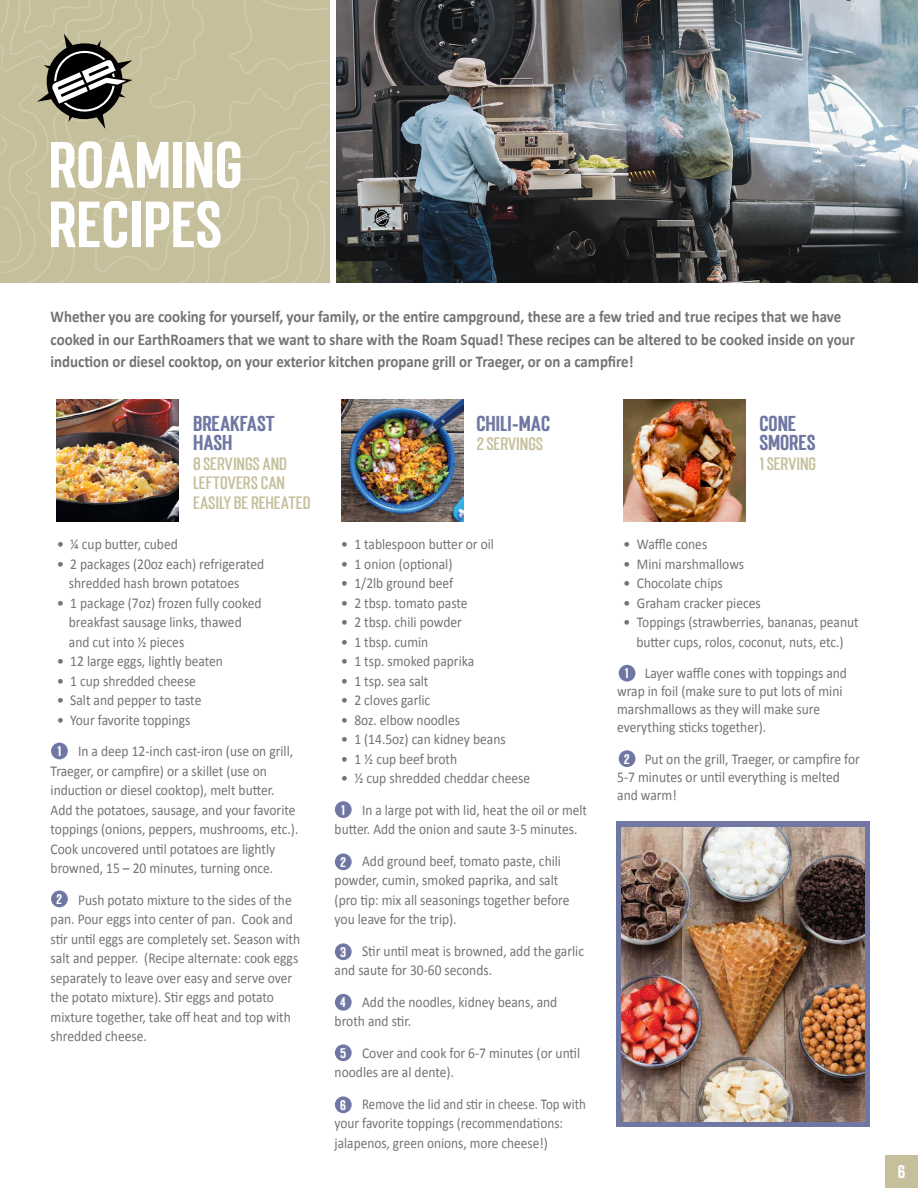
<style>
.page{position:relative;width:918px;height:1188px;background:#fff}
.page>*{position:absolute;margin:0;border:0;box-sizing:border-box;transform-origin:0 0}
.t1{font:700 54.3px/59.6px "Mostin";letter-spacing:-.01em;color:#fff}
.t2{font:700 18px/19.5px "Mostin";letter-spacing:-.01em;color:#6f77a2}
.t3{font:700 16.5px/22.5px "Calibri";color:#737373;scale:.9 1}
.t4{font:700 15.3px "Mostin";color:#fff;scale:.94 1}
.t5{font:15px/19.5px "Calibri";color:#737373;scale:.9 1}
.t6{font:15px/19.5px "Calibri";color:#737373}
.t7{font:15px/19.5px "Calibri";color:#737373;scale:.86 1}
.t8{font:15px/31.5px "Calibri";color:#737373;scale:.89 1}
.t9{font:500 15px/19.5px "Mostin";letter-spacing:-.01em;color:#c5bf9c}
.t10{font:700 11.7px "Mostin";color:#fff}
</style>
<div class="page">
<img style="left:336px;top:0;width:582px;height:283px">
<svg style="left:2px;top:0;width:328px;height:283px;background:#bfb998"></svg>
<div style="left:51px;top:743px;width:17px;height:16px;background:#6f77a2;border-radius:50%"></div>
<div style="left:335px;top:801px;width:17px;height:17px;background:#6f77a2;border-radius:50%"></div>
<div style="left:619px;top:665px;width:16px;height:17px;background:#6f77a2;border-radius:50%"></div>
<div style="left:619px;top:750px;width:16px;height:17px;background:#6f77a2;border-radius:50%"></div>
<div style="left:335px;top:853px;width:17px;height:17px;background:#6f77a2;border-radius:50%"></div>
<div style="left:335px;top:943px;width:17px;height:17px;background:#6f77a2;border-radius:50%"></div>
<div style="left:335px;top:1096px;width:17px;height:17px;background:#6f77a2;border-radius:50%"></div>
<div style="left:335px;top:1044px;width:17px;height:17px;background:#6f77a2;border-radius:50%"></div>
<div style="left:335px;top:994px;width:17px;height:17px;background:#6f77a2;border-radius:50%"></div>
<div style="left:51px;top:891px;width:17px;height:16px;background:#6f77a2;border-radius:50%"></div>
<svg style="left:616px;top:821px;width:254px;height:306px;background:#74779b"></svg>
<img style="left:622px;top:827px;width:242px;height:294px">
<img style="left:624px;top:400px;width:121px;height:121px">
<img style="left:342px;top:400px;width:122px;height:121px">
<img style="left:57px;top:400px;width:122px;height:121px">
<div style="left:886px;top:1156px;width:32px;height:32px;background:#c5bf9c"></div>
<h1 class="t1" style="left:48px;top:132px;width:196px">ROAMING<br>RECIPES</h1>
<p class="t3" style="left:51px;top:306px;width:895px">Whether you are cooking for yourself, your family, or the entire campground, these are a few tried and true recipes that we have cooked in our EarthRoamers that we want to share with the Roam Squad! These recipes can be altered to be cooked inside on your induction or diesel cooktop, on your exterior kitchen propane grill or Traeger, or on a campfire!</p>
<p class="t2" style="left:193px;top:412px;width:83px">BREAKFAST<br>HASH</p>
<p class="t9" style="left:193px;top:453px;width:119px">8 SERVINGS AND<br>LEFTOVERS CAN<br>EASILY BE REHEATED</p>
<p class="t6" style="left:57px;top:534px;width:123px">• ¼ cup butter, cubed</p>
<p class="t6" style="left:69px;top:554px;width:197px;text-indent:-12px">• 2 packages (20oz each) refrigerated shredded hash brown potatoes</p>
<p class="t6" style="left:69px;top:593px;width:194px;text-indent:-12px">• 1 package (7oz) frozen fully cooked breakfast sausage links, thawed and cut into ½ pieces</p>
<p class="t6" style="left:57px;top:651px;width:168px">• 12 large eggs, lightly beaten</p>
<p class="t6" style="left:57px;top:671px;width:141px">• 1 cup shredded cheese</p>
<p class="t6" style="left:57px;top:690px;width:146px">• Salt and pepper to taste</p>
<p class="t6" style="left:78px;top:704px;width:217px;line-height:31.5px;text-indent:-21px">• Your favorite toppings<br>In a deep 12-inch cast-iron (use on grill,</p>
<p class="t5" style="left:51px;top:761px;width:277px">Traeger, or campfire) or a skillet (use on induction or diesel cooktop), melt butter.<br>Add the potatoes, sausage, and your favorite toppings (onions, peppers, mushrooms, etc.).<br>Cook uncovered until potatoes are lightly browned, 15 – 20 minutes, turning once.</p>
<p class="t5" style="left:51px;top:890px;width:279px;text-indent:27px">Push potato mixture to the sides of the pan. Pour eggs into center of pan. Cook and stir until eggs are completely set. Season with salt and pepper. (Recipe alternate: cook eggs separately to leave over easy and serve over the potato mixture). Stir eggs and potato mixture together, take off heat and top with shredded cheese.</p>
<p class="t10" style="left:57px;top:743px;width:5px">1</p>
<p class="t10" style="left:56px;top:891px;width:8px">2</p>
<p class="t2" style="left:476px;top:412px;width:75px">CHILI-MAC</p>
<p class="t9" style="left:476px;top:433px;width:68px">2 SERVINGS</p>
<p class="t6" style="left:341px;top:534px;width:155px">• 1 tablespoon butter or oil</p>
<p class="t6" style="left:341px;top:554px;width:113px">• 1 onion (optional)</p>
<p class="t6" style="left:341px;top:573px;width:114px">• 1/2lb ground beef</p>
<p class="t6" style="left:341px;top:593px;width:128px">• 2 tbsp. tomato paste</p>
<p class="t6" style="left:341px;top:612px;width:123px">• 2 tbsp. chili powder</p>
<p class="t6" style="left:341px;top:632px;width:89px">• 1 tbsp. cumin</p>
<p class="t6" style="left:341px;top:651px;width:135px">• 1 tsp. smoked paprika</p>
<p class="t6" style="left:341px;top:671px;width:89px">• 1 tsp. sea salt</p>
<p class="t6" style="left:341px;top:690px;width:91px">• 2 cloves garlic</p>
<p class="t6" style="left:341px;top:710px;width:121px">• 8oz. elbow noodles</p>
<p class="t6" style="left:341px;top:729px;width:166px">• 1 (14.5oz) can kidney beans</p>
<p class="t6" style="left:341px;top:749px;width:118px">• 1 ½ cup beef broth</p>
<p class="t6" style="left:362px;top:762px;width:226px;line-height:31.5px;text-indent:-21px">• ½ cup shredded cheddar cheese<br>In a large pot with lid, heat the oil or melt</p>
<p class="t8" style="left:362px;top:813px;width:243px;text-indent:-27px">butter. Add the onion and saute 3-5 minutes.<br>Add ground beef, tomato paste, chili</p>
<p class="t5" style="left:335px;top:870px;width:262px">powder, cumin, smoked paprika, and salt (pro tip: mix all seasonings together before you leave for the trip).</p>
<p class="t5" style="left:335px;top:941px;width:279px;text-indent:27px">Stir until meat is browned, add the garlic and saute for 30-60 seconds.</p>
<p class="t5" style="left:335px;top:992px;width:249px;text-indent:27px">Add the noodles, kidney beans, and broth and stir.</p>
<p class="t5" style="left:335px;top:1043px;width:274px;text-indent:27px">Cover and cook for 6-7 minutes (or until noodles are al dente).</p>
<p class="t7" style="left:335px;top:1094px;width:294px;text-indent:27px">Remove the lid and stir in cheese. Top with your favorite toppings (recommendations: jalapenos, green onions, more cheese!)</p>
<p class="t10" style="left:341px;top:802px;width:5px">1</p>
<p class="t10" style="left:340px;top:854px;width:8px">2</p>
<p class="t10" style="left:340px;top:944px;width:8px">3</p>
<p class="t10" style="left:340px;top:994px;width:7px">4</p>
<p class="t10" style="left:340px;top:1045px;width:8px">5</p>
<p class="t10" style="left:340px;top:1097px;width:7px">6</p>
<p class="t2" style="left:760px;top:412px;width:58px">CONE<br>SMORES</p>
<p class="t9" style="left:760px;top:453px;width:58px">1 SERVING</p>
<p class="t6" style="left:623px;top:534px;width:85px">• Waffle cones</p>
<p class="t6" style="left:623px;top:554px;width:122px">• Mini marshmallows</p>
<p class="t6" style="left:623px;top:573px;width:101px">• Chocolate chips</p>
<p class="t6" style="left:623px;top:593px;width:139px">• Graham cracker pieces</p>
<p class="t6" style="left:623px;top:612px;width:237px;text-align:center">• Toppings (strawberries, bananas, peanut butter cups, rolos, coconut, nuts, etc.)</p>
<p class="t5" style="left:617px;top:664px;width:257px;line-height:18px;text-indent:27px">Layer waffle cones with toppings and wrap in foil (make sure to put lots of mini marshmallows as they will make sure everything sticks together).</p>
<p class="t5" style="left:617px;top:750px;width:271px;line-height:18px;text-indent:27px">Put on the grill, Traeger, or campfire for<br>5-7 minutes or until everything is melted and warm!</p>
<p class="t10" style="left:625px;top:665px;width:5px">1</p>
<p class="t10" style="left:624px;top:751px;width:8px">2</p>
<p class="t4" style="left:898px;top:1161px;width:10px">6</p>
</div>
